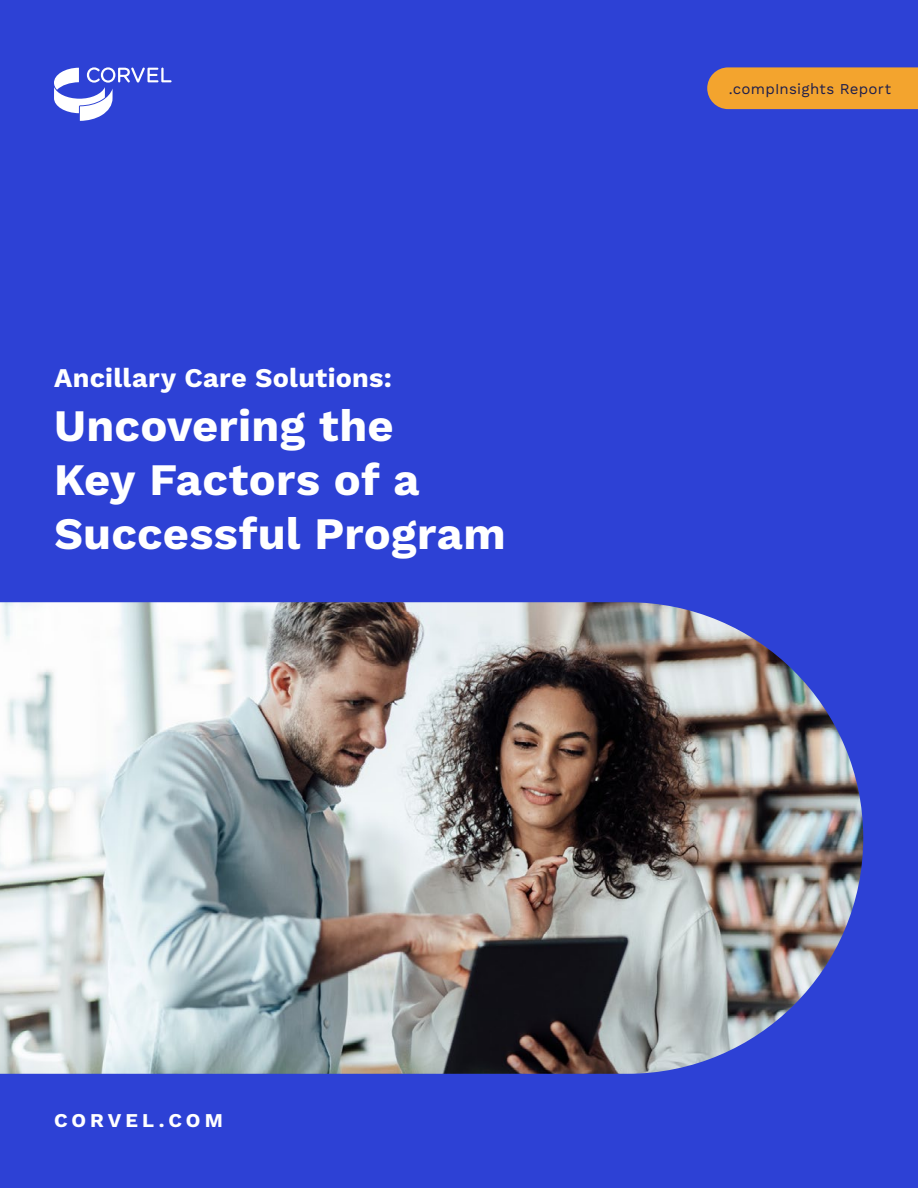
<style>
.page{position:relative;width:918px;height:1188px;background:#2d41d5}
.page>*{position:absolute;margin:0;border:0;box-sizing:border-box;transform-origin:0 0}
.t1{font:700 45px/54px "Work Sans";letter-spacing:.005em;color:#fff}
.t2{font:700 27px "Work Sans";letter-spacing:.01em;color:#fff}
.t3{font:700 19.5px "Work Sans";letter-spacing:.205em;color:#fff}
.t4{font:15px "Work Sans";letter-spacing:.015em;color:#1d1e4c}
</style>
<div class="page">
<svg style="left:54px;top:67px;width:118px;height:54px"></svg>
<div style="left:707px;top:67px;width:211px;height:42px;background:#f3a42e"></div>
<img style="left:0;top:602px;width:863px;height:472px">
<p class="t2" style="left:54px;top:362px;width:339px">Ancillary Care Solutions:</p>
<p class="t1" style="left:54px;top:401px;width:453px">Uncovering the<br>Key Factors of a<br>Successful Program</p>
<p class="t3" style="left:54px;top:1109px;width:170px">CORVEL.COM</p>
<p class="t4" style="left:729px;top:80px;width:164px">.compInsights Report</p>
</div>
